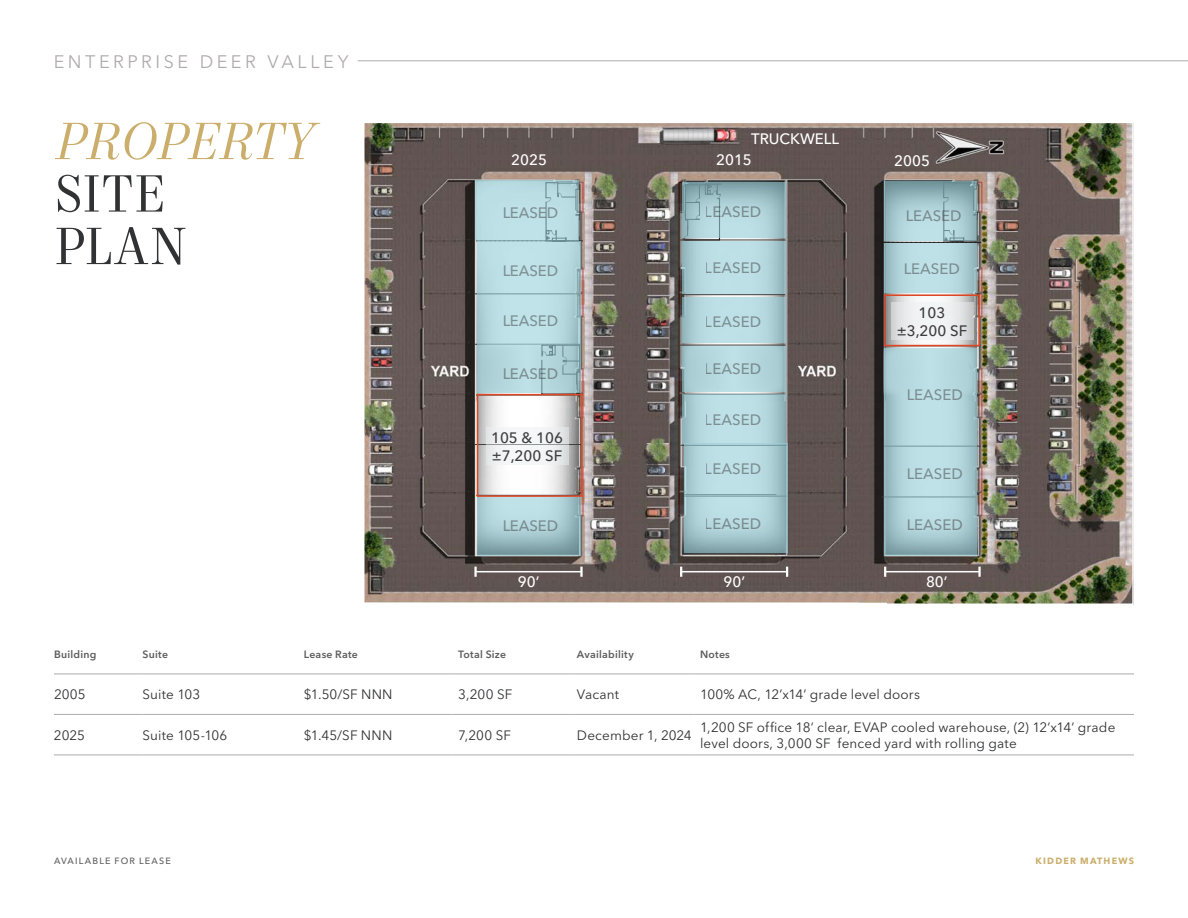
<style>
.page{position:relative;width:1188px;height:918px;background:#fff}
.page>*{position:absolute;margin:0;border:0;box-sizing:border-box;transform-origin:0 0}
.Headline_-_Level_1_-_Charcoal_2023{font:italic 52.5px/52.5px "Mort Modern 08";letter-spacing:-.035em;color:#cbae6b}
.t1{font:18px "Avenir Next LT Pro";letter-spacing:.2em;color:#afabac}
.t2{font:500 15px/18px "Avenir Next LT Pro";color:#3e3e3f;text-align:center}
.t3{font:500 15px "Avenir Next LT Pro";color:#fff}
.Table_Input_-_Charcoal_2023{font:13.5px/16.5px "Avenir Next LT Pro";letter-spacing:.01em;color:#313234}
.Table_Descriptor_-_Ash_2023{font:600 10.5px "Avenir Next LT Pro";letter-spacing:.02em;color:#5e5d5d}
.t4{font:500 9px "Avenir Next LT Pro";letter-spacing:.13em;color:#5e5d5d}
.t5{font:700 9px "Avenir Next LT Pro";letter-spacing:.13em;color:#cbae6b}
.s1{font-style:normal;color:#313234}
</style>
<div class="page">
<img style="left:366px;top:125px;width:765px;height:477px">
<div style="left:363px;top:122px;width:771px;height:483px;border:2px solid #fff"></div>
<hr style="left:679px;top:240px;width:106px;height:1px;background:#3e3e3f">
<hr style="left:474px;top:344px;width:107px;height:1px;background:#3e3e3f">
<hr style="left:679px;top:345px;width:106px;height:1px;background:#3e3e3f">
<hr style="left:883px;top:345px;width:98px;height:1px;background:#3e3e3f">
<hr style="left:474px;top:444px;width:107px;height:1px;background:#3e3e3f">
<hr style="left:681px;top:445px;width:106px;height:1px;background:#3e3e3f">
<hr style="left:883px;top:446px;width:98px;height:1px;background:#3e3e3f">
<hr style="left:476px;top:495px;width:103px;height:1px;background:#3e3e3f">
<hr style="left:684px;top:496px;width:103px;height:1px;background:#3e3e3f">
<hr style="left:882px;top:497px;width:94px;height:1px;background:#3e3e3f">
<hr style="left:476px;top:395px;width:101px;height:1px;background:#3e3e3f">
<hr style="left:684px;top:394px;width:101px;height:1px;background:#3e3e3f">
<hr style="left:475px;top:293px;width:102px;height:1px;background:#3e3e3f">
<hr style="left:682px;top:294px;width:103px;height:1px;background:#3e3e3f">
<hr style="left:883px;top:295px;width:94px;height:1px;background:#3e3e3f">
<svg style="left:684px;top:345px;width:102px;height:48px"></svg>
<svg style="left:883px;top:347px;width:94px;height:49px"></svg>
<hr style="left:476px;top:571px;width:105px;height:1px;background:#fff">
<svg style="left:474px;top:567px;width:3px;height:10px"></svg>
<svg style="left:580px;top:567px;width:3px;height:10px"></svg>
<hr style="left:681px;top:571px;width:106px;height:1px;background:#fff">
<svg style="left:680px;top:567px;width:2px;height:10px"></svg>
<svg style="left:786px;top:567px;width:2px;height:10px"></svg>
<hr style="left:885px;top:571px;width:95px;height:1px;background:#fff">
<svg style="left:884px;top:567px;width:2px;height:10px"></svg>
<svg style="left:978px;top:567px;width:3px;height:10px"></svg>
<svg style="left:883px;top:181px;width:98px;height:62px"></svg>
<svg style="left:683px;top:238px;width:40px;height:3px"></svg>
<svg style="left:476px;top:182px;width:107px;height:60px"></svg>
<svg style="left:541px;top:344px;width:40px;height:50px"></svg>
<svg style="left:682px;top:182px;width:104px;height:56px"></svg>
<svg style="left:885px;top:243px;width:92px;height:50px;fill:#b8dbe1"></svg>
<svg style="left:885px;top:181px;width:92px;height:60px"></svg>
<svg style="left:477px;top:241px;width:103px;height:152px;fill:#badde3"></svg>
<svg style="left:682px;top:297px;width:104px;height:46px;fill:#b9dce3"></svg>
<svg style="left:682px;top:346px;width:104px;height:46px;fill:#b3d6dc"></svg>
<svg style="left:682px;top:395px;width:104px;height:49px;fill:#badde3"></svg>
<svg style="left:682px;top:241px;width:104px;height:53px;fill:#b9dce3"></svg>
<svg style="left:477px;top:497px;width:103px;height:58px"></svg>
<hr style="left:682px;top:494px;width:94px;height:1px;background:#3e3e3f">
<svg style="left:685px;top:443px;width:103px;height:110px"></svg>
<svg style="left:891px;top:302px;width:82px;height:38px;fill:#edefef"></svg>
<div style="left:884px;top:294px;width:96px;height:52px;border:2px solid #e04825"></div>
<div style="left:477px;top:394px;width:106px;height:103px;border:2px solid #e04825"></div>
<svg style="left:486px;top:427px;width:82px;height:38px;fill:#f2f5f5"></svg>
<svg style="left:475px;top:180px;width:104px;height:60px;fill:#bbdee4"></svg>
<svg style="left:884px;top:348px;width:92px;height:207px;fill:#b5d7de"></svg>
<hr style="left:54px;top:674px;width:89px;height:1px;background:#afabac">
<hr style="left:143px;top:674px;width:154px;height:1px;background:#afabac">
<hr style="left:297px;top:674px;width:154px;height:1px;background:#afabac">
<hr style="left:451px;top:674px;width:119px;height:1px;background:#afabac">
<hr style="left:570px;top:674px;width:123px;height:1px;background:#afabac">
<hr style="left:693px;top:674px;width:441px;height:1px;background:#afabac">
<hr style="left:54px;top:714px;width:89px;height:1px;background:#afabac">
<hr style="left:143px;top:714px;width:154px;height:1px;background:#afabac">
<hr style="left:297px;top:714px;width:154px;height:1px;background:#afabac">
<hr style="left:451px;top:714px;width:119px;height:1px;background:#afabac">
<hr style="left:570px;top:714px;width:123px;height:1px;background:#afabac">
<hr style="left:693px;top:714px;width:441px;height:1px;background:#afabac">
<hr style="left:54px;top:755px;width:89px;height:1px;background:#afabac">
<hr style="left:143px;top:755px;width:154px;height:1px;background:#afabac">
<hr style="left:297px;top:755px;width:154px;height:1px;background:#afabac">
<hr style="left:451px;top:755px;width:119px;height:1px;background:#afabac">
<hr style="left:570px;top:755px;width:123px;height:1px;background:#afabac">
<hr style="left:693px;top:755px;width:441px;height:1px;background:#afabac">
<hr style="left:358px;top:60px;width:830px;height:1px;background:#afabac">
<h2 class="t1" style="left:54px;top:51px;width:297px">ENTERPRISE DEER VALLEY</h2>
<p class="Headline_-_Level_1_-_Charcoal_2023" style="left:54px;top:118px;width:261px">PROPERTY<br><span class="s1">SITE<br>PLAN</span></p>
<p class="t3" style="left:751px;top:130px;width:90px">TRUCKWELL</p>
<p class="t3" style="left:511px;top:151px;width:37px">2025</p>
<p class="t3" style="left:716px;top:151px;width:37px">2015</p>
<p class="t3" style="left:894px;top:152px;width:37px">2005</p>
<p class="t2" style="left:502px;top:204px;width:58px">LEASED</p>
<p class="t2" style="left:502px;top:262px;width:58px">LEASED</p>
<p class="t2" style="left:502px;top:311px;width:58px">LEASED</p>
<p class="t2" style="left:502px;top:364px;width:58px">LEASED</p>
<p class="t2" style="left:491px;top:428px;width:73px;text-align:left">105 &amp; 106 ±7,200 SF</p>
<p class="t2" style="left:705px;top:203px;width:58px">LEASED</p>
<p class="t2" style="left:705px;top:259px;width:58px">LEASED</p>
<p class="t2" style="left:705px;top:312px;width:58px">LEASED</p>
<p class="t2" style="left:705px;top:360px;width:58px">LEASED</p>
<p class="t2" style="left:705px;top:411px;width:58px">LEASED</p>
<p class="t2" style="left:705px;top:460px;width:58px">LEASED</p>
<p class="t2" style="left:502px;top:517px;width:58px">LEASED</p>
<p class="t2" style="left:705px;top:515px;width:58px">LEASED</p>
<p class="t2" style="left:905px;top:206px;width:58px">LEASED</p>
<p class="t2" style="left:903px;top:259px;width:58px">LEASED</p>
<p class="t2" style="left:897px;top:303px;width:72px">103 ±3,200 SF</p>
<p class="t2" style="left:906px;top:386px;width:58px">LEASED</p>
<p class="t2" style="left:906px;top:465px;width:58px">LEASED</p>
<p class="t2" style="left:906px;top:516px;width:58px">LEASED</p>
<p class="t3" style="left:518px;top:573px;width:23px">90’</p>
<p class="t3" style="left:724px;top:573px;width:23px">90’</p>
<p class="t3" style="left:926px;top:573px;width:23px">80’</p>
<p class="Table_Descriptor_-_Ash_2023" style="left:54px;top:648px;width:44px">Building</p>
<p class="Table_Descriptor_-_Ash_2023" style="left:143px;top:648px;width:27px">Suite</p>
<p class="Table_Descriptor_-_Ash_2023" style="left:304px;top:648px;width:56px">Lease Rate</p>
<p class="Table_Descriptor_-_Ash_2023" style="left:458px;top:648px;width:49px">Total Size</p>
<p class="Table_Descriptor_-_Ash_2023" style="left:577px;top:648px;width:58px">Availability</p>
<p class="Table_Descriptor_-_Ash_2023" style="left:700px;top:648px;width:31px">Notes</p>
<p class="Table_Input_-_Charcoal_2023" style="left:54px;top:686px;width:33px">2005</p>
<p class="Table_Input_-_Charcoal_2023" style="left:143px;top:686px;width:59px">Suite 103</p>
<p class="Table_Input_-_Charcoal_2023" style="left:304px;top:686px;width:90px">$1.50/SF NNN</p>
<p class="Table_Input_-_Charcoal_2023" style="left:458px;top:686px;width:56px">3,200 SF</p>
<p class="Table_Input_-_Charcoal_2023" style="left:577px;top:686px;width:44px">Vacant</p>
<p class="Table_Input_-_Charcoal_2023" style="left:700px;top:686px;width:222px">100% AC, 12’x14’ grade level doors</p>
<p class="Table_Input_-_Charcoal_2023" style="left:54px;top:727px;width:33px">2025</p>
<p class="Table_Input_-_Charcoal_2023" style="left:143px;top:727px;width:86px">Suite 105-106</p>
<p class="Table_Input_-_Charcoal_2023" style="left:304px;top:727px;width:90px">$1.45/SF NNN</p>
<p class="Table_Input_-_Charcoal_2023" style="left:458px;top:727px;width:54px">7,200 SF</p>
<p class="Table_Input_-_Charcoal_2023" style="left:577px;top:727px;width:116px">December 1, 2024</p>
<p class="Table_Input_-_Charcoal_2023" style="left:700px;top:719px;width:417px">1,200 SF office 18’ clear, EVAP cooled warehouse, (2) 12’x14’ grade level doors, 3,000 SF fenced yard with rolling gate</p>
<p class="t4" style="left:54px;top:855px;width:118px">AVAILABLE FOR LEASE</p>
<p class="t5" style="left:1036px;top:855px;width:100px">KIDDER MATHEWS</p>
</div>
